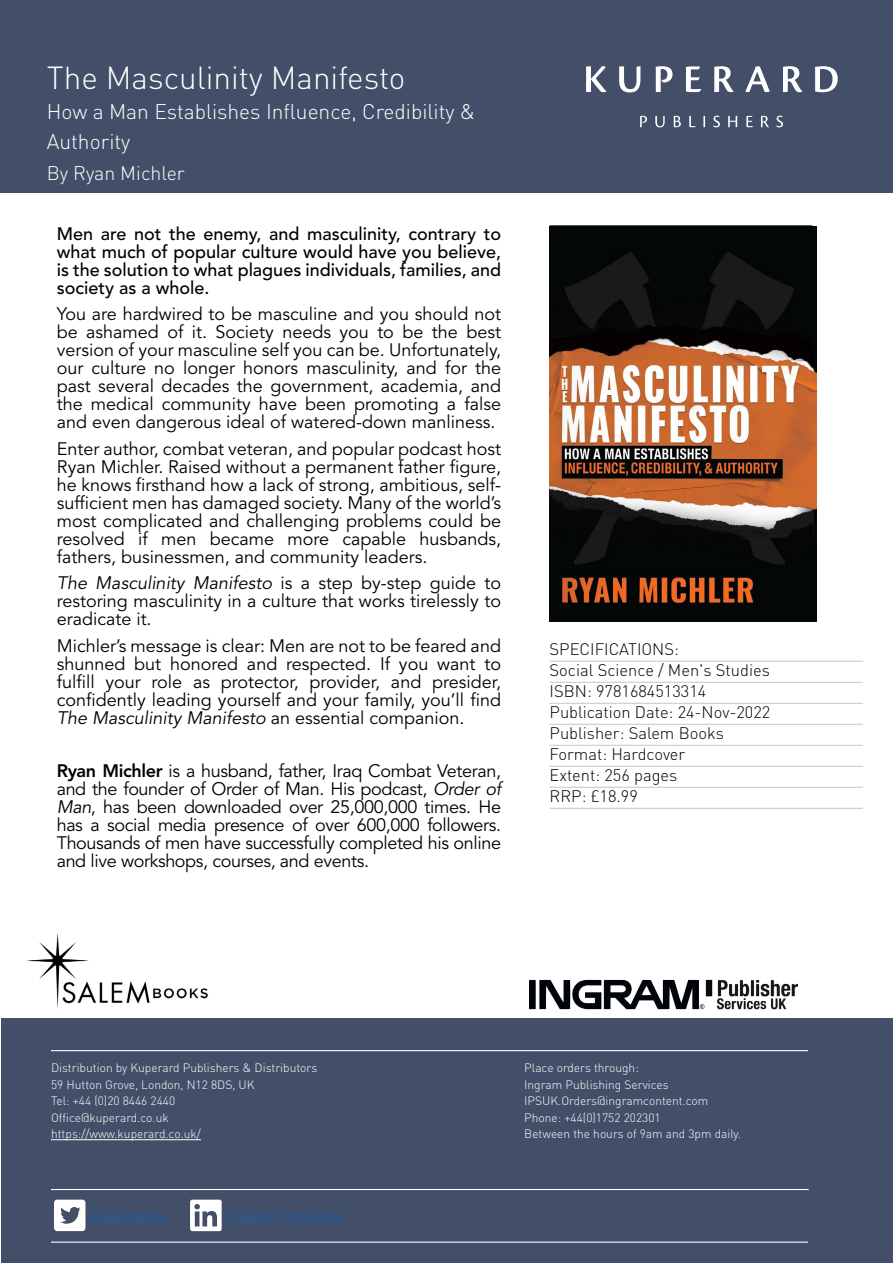
<style>
.page{position:relative;width:893px;height:1263px;background:#fff}
.page>*{position:absolute;margin:0;border:0;box-sizing:border-box;transform-origin:0 0}
.t1{font:300 31.5px "DIN";color:#fff}
.t2{font:300 21px/30px "DIN";color:#fff}
.t3{font:300 19.5px "DIN";color:#fff}
.t4{font:18px/18px "Avenir LT Std";color:#000;text-align:justify}
.t5{font:500 18px/18px "Avenir LT Std";color:#000;text-align:justify}
.t6{font:300 16.5px/21px "DIN";color:#000}
.t7{font:300 12px/16.5px "DIN";color:#fff}
.t8{font:500 12px "Avenir LT Std";color:#275b9b}
.s1{font-style:italic}
.s2{font-weight:800}
</style>
<div class="page">
<div style="left:0;top:0;width:893px;height:193px;background:#434f69"></div>
<div style="left:1px;top:1019px;width:891px;height:244px;background:#434f69"></div>
<svg style="left:54px;top:1199px;width:31px;height:32px"></svg>
<hr style="left:89px;top:1221px;width:79px;height:1px;background:#275b9b">
<hr style="left:225px;top:1221px;width:121px;height:1px;background:#275b9b">
<hr style="left:51px;top:1050px;width:757px;height:1px;background:#fff">
<hr style="left:51px;top:1189px;width:758px;height:1px;background:#fff">
<hr style="left:51px;top:1241px;width:757px;height:2px;background:#fff">
<img style="left:529px;top:979px;width:268px;height:31px">
<svg style="left:190px;top:1199px;width:32px;height:32px"></svg>
<svg style="left:640px;top:116px;width:143px;height:11px"></svg>
<svg style="left:586px;top:66px;width:252px;height:26px"></svg>
<hr style="left:51px;top:1139px;width:150px;height:1px;background:#fff">
<hr style="left:550px;top:661px;width:313px;height:1px;background:#c6c6c6">
<hr style="left:550px;top:682px;width:313px;height:1px;background:#c6c6c6">
<hr style="left:550px;top:703px;width:313px;height:1px;background:#c6c6c6">
<hr style="left:550px;top:724px;width:313px;height:1px;background:#c6c6c6">
<hr style="left:550px;top:745px;width:313px;height:1px;background:#c6c6c6">
<hr style="left:550px;top:766px;width:313px;height:1px;background:#c6c6c6">
<hr style="left:550px;top:787px;width:313px;height:1px;background:#c6c6c6">
<hr style="left:550px;top:808px;width:313px;height:1px;background:#c6c6c6">
<img style="left:550px;top:226px;width:266px;height:396px">
<img style="left:27px;top:933px;width:181px;height:76px">
<h1 class="t1" style="left:47px;top:58px;width:360px">The Masculinity Manifesto</h1>
<p class="t2" style="left:47px;top:96px;width:430px">How a Man Establishes Influence, Credibility &amp;<br>Authority</p>
<p class="t3" style="left:47px;top:161px;width:140px">By Ryan Michler</p>
<p class="t5" style="left:57px;top:225px;width:446px">Men are not the enemy, and masculinity, contrary to what much of popular culture would have you believe, is the solution to what plagues individuals, families, and society as a whole.</p>
<p class="t4" style="left:57px;top:305px;width:446px">You are hardwired to be masculine and you should not be ashamed of it. Society needs you to be the best version of your masculine self you can be. Unfortunately, our culture no longer honors masculinity, and for the past several decades the government, academia, and the medical community have been promoting a false and even dangerous ideal of watered-down manliness.</p>
<p class="t4" style="left:57px;top:440px;width:446px">Enter author, combat veteran, and popular podcast host Ryan Michler. Raised without a permanent father figure, he knows firsthand how a lack of strong, ambitious, self&shy;sufficient men has damaged society. Many of the world’s most complicated and challenging problems could be resolved if men became more capable husbands, fathers, businessmen, and community leaders.</p>
<p class="t4" style="left:57px;top:574px;width:446px"><span class="s1">The Masculinity Manifesto</span> is a step by-step guide to restoring masculinity in a culture that works tirelessly to eradicate it.</p>
<p class="t4" style="left:57px;top:637px;width:446px">Michler’s message is clear: Men are not to be feared and shunned but honored and respected. If you want to fulfill your role as protector, provider, and presider, confidently leading yourself and your family, you’ll find <span class="s1">The Masculinity Manifesto</span> an essential companion.</p>
<p class="t4" style="left:57px;top:762px;width:446px"><span class="s2">Ryan Michler</span> is a husband, father, Iraq Combat Veteran, and the founder of Order of Man. His podcast, <span class="s1">Order of Man</span>, has been downloaded over 25,000,000 times. He has a social media presence of over 600,000 followers.<br>Thousands of men have successfully completed his online and live workshops, courses, and events.</p>
<p class="t6" style="left:550px;top:638px;width:222px">SPECIFICATIONS:<br>Social Science / Men's Studies<br>ISBN: 9781684513314<br>Publication Date: 24-Nov-2022<br>Publisher: Salem Books<br>Format: Hardcover<br>Extent: 256 pages<br>RRP: £18.99</p>
<p class="t7" style="left:51px;top:1059px;width:268px">Distribution by Kuperard Publishers &amp; Distributors 59 Hutton Grove, London, N12 8DS, UK<br>Tel: +44 (0)20 8446 2440<br>Office@kuperard.co.uk https://www.kuperard.co.uk/</p>
<p class="t8" style="left:89px;top:1209px;width:81px">/kuperardpub/</p>
<p class="t8" style="left:225px;top:1209px;width:123px">/Kuperard_Publishers/</p>
<p class="t7" style="left:524px;top:1059px;width:218px">Place orders through:<br>Ingram Publishing Services<br>IPSUK.Orders@ingramcontent.com<br>Phone: +44(0)1752 202301<br>Between the hours of 9am and 3pm daily.</p>
</div>
